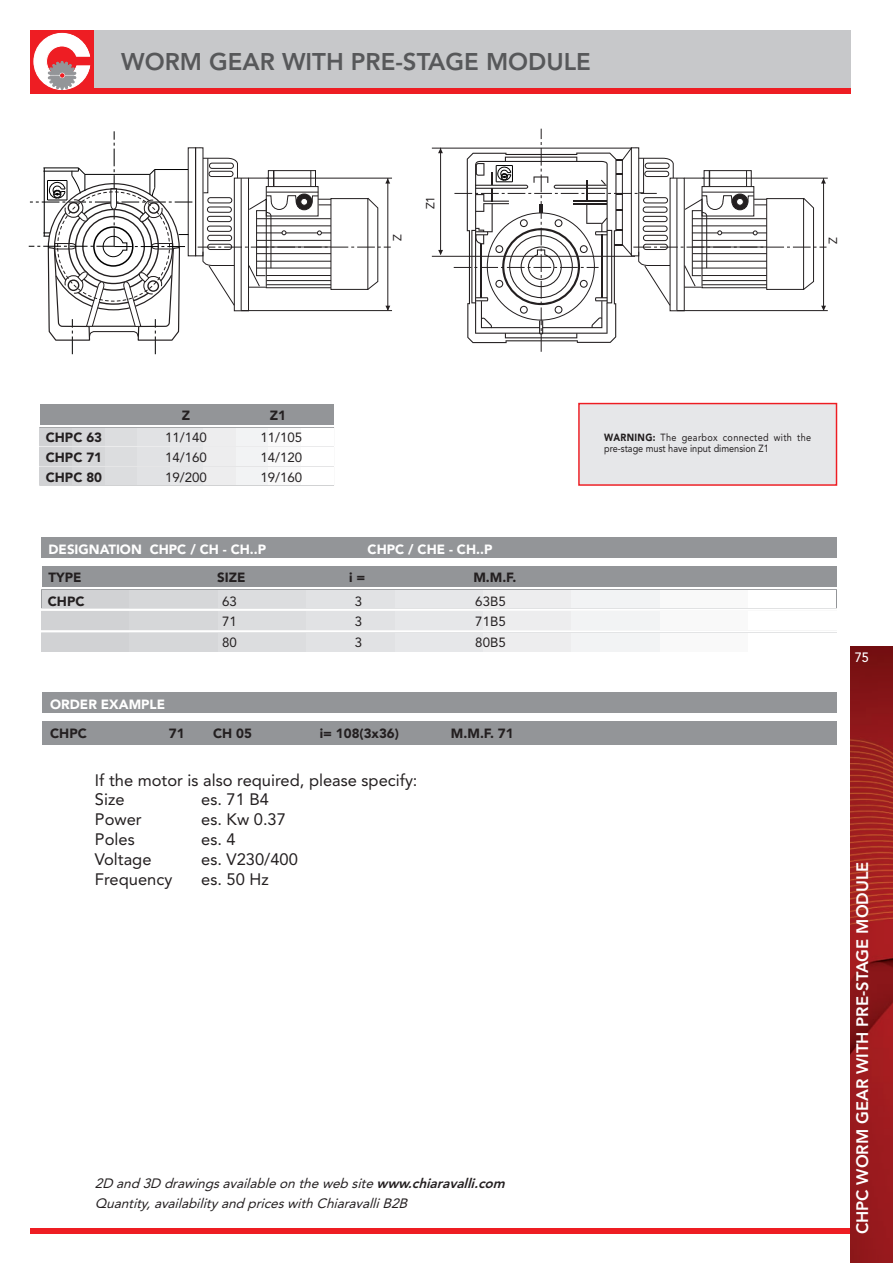
<style>
.page{position:relative;width:893px;height:1263px;background:#fff}
.page>*{position:absolute;margin:0;border:0;box-sizing:border-box;transform-origin:0 0}
.t1{font:800 24px "Avenir LT Std";color:#57585a}
.t2{font:16.5px "Avenir LT Std";color:#231f20}
.t3{font:800 16.5px "Avenir LT Std";color:#fff}
.t4{font:italic 13.5px "Avenir LT Std";color:#231f20}
.t5{font:500 13.5px "Avenir LT Std";color:#fff;scale:.95 1}
.t6{font:900 13.35px "Avenir LT Std";color:#231f20}
.t7{font:13.35px "Avenir LT Std";color:#231f20}
.t8{font:900 13.35px "Avenir LT Std";color:#fff}
.t9{font:11.85px "Avenir LT Std";color:#231f20}
.t10{font:10.35px/11.1px "Avenir LT Std";color:#231f20;scale:.88 1}
.s1{font-weight:800}
.s2{font-weight:900}
</style>
<div class="page">
<div style="left:30px;top:1228px;width:828px;height:5px;background:#ee1d23"></div>
<img style="left:850px;top:646px;width:43px;height:617px">
<div style="left:30px;top:30px;width:820px;height:63px;background:#c7c8ca"></div>
<div style="left:30px;top:30px;width:64px;height:63px;background:#ee1d23"></div>
<svg style="left:33px;top:33px;width:58px;height:57px"></svg>
<div style="left:93px;top:88px;width:757px;height:5px;background:#ee1d23"></div>
<div style="left:42px;top:692px;width:795px;height:21px;background:#939598"></div>
<div style="left:43px;top:721px;width:794px;height:23px;background:#939598"></div>
<div style="left:41px;top:611px;width:89px;height:19px;background:#d1d2d4"></div>
<div style="left:130px;top:611px;width:88px;height:19px;background:#d6d7d9"></div>
<div style="left:218px;top:611px;width:88px;height:19px;background:#dcdddf"></div>
<div style="left:306px;top:611px;width:89px;height:19px;background:#e1e2e4"></div>
<div style="left:395px;top:611px;width:88px;height:19px;background:#e6e7e9"></div>
<div style="left:483px;top:611px;width:89px;height:19px;background:#ededee"></div>
<div style="left:572px;top:611px;width:88px;height:19px;background:#f2f3f4"></div>
<div style="left:660px;top:611px;width:88px;height:19px;background:#f9f9f9"></div>
<div style="left:41px;top:633px;width:89px;height:18px;background:#d1d2d4"></div>
<div style="left:130px;top:633px;width:88px;height:18px;background:#d6d7d9"></div>
<div style="left:218px;top:633px;width:88px;height:18px;background:#dcdddf"></div>
<div style="left:306px;top:633px;width:89px;height:18px;background:#e1e2e4"></div>
<div style="left:395px;top:633px;width:88px;height:18px;background:#e6e7e9"></div>
<div style="left:483px;top:633px;width:89px;height:18px;background:#ededee"></div>
<div style="left:572px;top:633px;width:88px;height:18px;background:#f2f3f4"></div>
<div style="left:660px;top:633px;width:88px;height:18px;background:#f9f9f9"></div>
<div style="left:41px;top:589px;width:796px;height:19px;border:1px solid #939598"></div>
<div style="left:42px;top:590px;width:88px;height:17px;background:#d1d2d4"></div>
<div style="left:130px;top:590px;width:88px;height:17px;background:#d6d7d9"></div>
<div style="left:218px;top:590px;width:88px;height:17px;background:#dcdddf"></div>
<div style="left:306px;top:590px;width:89px;height:17px;background:#e1e2e4"></div>
<div style="left:395px;top:590px;width:88px;height:17px;background:#e6e7e9"></div>
<div style="left:483px;top:590px;width:89px;height:17px;background:#ededee"></div>
<div style="left:572px;top:590px;width:88px;height:17px;background:#f2f3f4"></div>
<div style="left:660px;top:590px;width:88px;height:17px;background:#f9f9f9"></div>
<div style="left:748px;top:590px;width:88px;height:17px;background:#fff"></div>
<div style="left:41px;top:537px;width:795px;height:21px;background:#939598"></div>
<div style="left:42px;top:566px;width:794px;height:21px;background:#939598"></div>
<div style="left:40px;top:404px;width:294px;height:21px;background:#939598"></div>
<div style="left:39px;top:427px;width:295px;height:19px;border:1px solid #939598"></div>
<div style="left:40px;top:428px;width:32px;height:17px;background:#d1d2d4"></div>
<div style="left:72px;top:428px;width:33px;height:17px;background:#d6d7d9"></div>
<div style="left:105px;top:428px;width:33px;height:17px;background:#dcdddf"></div>
<div style="left:138px;top:428px;width:32px;height:17px;background:#e1e2e4"></div>
<div style="left:170px;top:428px;width:33px;height:17px;background:#e6e7e9"></div>
<div style="left:203px;top:428px;width:33px;height:17px;background:#ededee"></div>
<div style="left:236px;top:428px;width:32px;height:17px;background:#f2f3f4"></div>
<div style="left:268px;top:428px;width:33px;height:17px;background:#f9f9f9"></div>
<div style="left:301px;top:428px;width:33px;height:17px;background:#fff"></div>
<div style="left:40px;top:467px;width:32px;height:18px;background:#d1d2d4"></div>
<div style="left:72px;top:467px;width:33px;height:18px;background:#d6d7d9"></div>
<div style="left:105px;top:467px;width:33px;height:18px;background:#dcdddf"></div>
<div style="left:138px;top:467px;width:32px;height:18px;background:#e1e2e4"></div>
<div style="left:170px;top:467px;width:33px;height:18px;background:#e6e7e9"></div>
<div style="left:203px;top:467px;width:33px;height:18px;background:#ededee"></div>
<div style="left:236px;top:467px;width:32px;height:18px;background:#f2f3f4"></div>
<div style="left:268px;top:467px;width:33px;height:18px;background:#f9f9f9"></div>
<div style="left:39px;top:447px;width:33px;height:18px;background:#d1d2d4"></div>
<div style="left:72px;top:447px;width:33px;height:18px;background:#d6d7d9"></div>
<div style="left:105px;top:447px;width:33px;height:18px;background:#dcdddf"></div>
<div style="left:138px;top:447px;width:32px;height:18px;background:#e1e2e4"></div>
<div style="left:170px;top:447px;width:33px;height:18px;background:#e6e7e9"></div>
<div style="left:203px;top:447px;width:33px;height:18px;background:#ededee"></div>
<div style="left:236px;top:447px;width:32px;height:18px;background:#f2f3f4"></div>
<div style="left:268px;top:447px;width:33px;height:18px;background:#f9f9f9"></div>
<hr style="left:702px;top:178px;width:126px;height:1px;background:#231f20">
<hr style="left:677px;top:310px;width:151px;height:1px;background:#231f20">
<hr style="left:440px;top:148px;width:1px;height:106px;background:#231f20">
<svg style="left:438px;top:149px;width:5px;height:4px"></svg>
<svg style="left:438px;top:250px;width:5px;height:5px"></svg>
<hr style="left:432px;top:148px;width:199px;height:1px;background:#231f20">
<hr style="left:432px;top:256px;width:203px;height:1px;background:#231f20">
<hr style="left:267px;top:178px;width:125px;height:1px;background:#231f20">
<hr style="left:241px;top:310px;width:151px;height:1px;background:#231f20">
<svg style="left:198px;top:157px;width:193px;height:155px"></svg>
<div style="left:188px;top:147px;width:8px;height:109px;border:1px solid #231f20"></div>
<svg style="left:29px;top:131px;width:163px;height:223px"></svg>
<svg style="left:454px;top:129px;width:372px;height:223px"></svg>
<div style="left:579px;top:404px;width:257px;height:81px;background:#e6e7e9"></div>
<div style="left:578px;top:403px;width:259px;height:83px;border:1px solid #ee1d23"></div>
<p class="t1" style="left:121px;top:47px;width:471px">WORM GEAR WITH PRE-STAGE MODULE</p>
<p class="t9" style="left:390px;top:241px;width:8px;rotate:-90deg">Z</p>
<p class="t9" style="left:423px;top:209px;width:15px;rotate:-90deg">Z1</p>
<p class="t9" style="left:826px;top:244px;width:8px;rotate:-90deg">Z</p>
<p class="t6" style="left:182px;top:407px;width:10px">Z</p>
<p class="t6" style="left:270px;top:407px;width:18px">Z1</p>
<p class="t6" style="left:46px;top:430px;width:58px">CHPC 63</p>
<p class="t7" style="left:165px;top:430px;width:43px">11/140</p>
<p class="t7" style="left:260px;top:430px;width:43px">11/105</p>
<p class="t6" style="left:46px;top:449px;width:58px">CHPC 71</p>
<p class="t7" style="left:165px;top:450px;width:43px">14/160</p>
<p class="t7" style="left:260px;top:450px;width:43px">14/120</p>
<p class="t6" style="left:46px;top:469px;width:58px">CHPC 80</p>
<p class="t7" style="left:165px;top:469px;width:43px">19/200</p>
<p class="t7" style="left:260px;top:469px;width:43px">19/160</p>
<p class="t8" style="left:49px;top:541px;width:219px">DESIGNATION CHPC / CH - CH..P</p>
<p class="t8" style="left:368px;top:541px;width:126px">CHPC / CHE - CH..P</p>
<p class="t6" style="left:49px;top:569px;width:34px">TYPE</p>
<p class="t6" style="left:217px;top:569px;width:30px">SIZE</p>
<p class="t6" style="left:349px;top:569px;width:18px">i =</p>
<p class="t6" style="left:473px;top:569px;width:45px">M.M.F.</p>
<p class="t6" style="left:48px;top:593px;width:38px">CHPC</p>
<p class="t7" style="left:222px;top:593px;width:16px">63</p>
<p class="t7" style="left:355px;top:593px;width:9px">3</p>
<p class="t7" style="left:475px;top:593px;width:32px">63B5</p>
<p class="t7" style="left:222px;top:614px;width:16px">71</p>
<p class="t7" style="left:355px;top:614px;width:9px">3</p>
<p class="t7" style="left:475px;top:614px;width:32px">71B5</p>
<p class="t7" style="left:222px;top:635px;width:16px">80</p>
<p class="t7" style="left:355px;top:635px;width:9px">3</p>
<p class="t7" style="left:475px;top:635px;width:32px">80B5</p>
<p class="t8" style="left:50px;top:696px;width:116px">ORDER EXAMPLE</p>
<p class="t6" style="left:50px;top:725px;width:38px">CHPC</p>
<p class="t6" style="left:169px;top:725px;width:17px">71</p>
<p class="t6" style="left:213px;top:725px;width:40px">CH 05</p>
<p class="t6" style="left:320px;top:725px;width:81px">i= 108(3x36)</p>
<p class="t6" style="left:451px;top:725px;width:64px">M.M.F. 71</p>
<p class="t2" style="left:95px;top:770px;width:324px">If the motor is also required, please specify:</p>
<p class="t2" style="left:95px;top:790px;width:31px">Size</p>
<p class="t2" style="left:201px;top:790px;width:69px">es. 71 B4</p>
<p class="t2" style="left:95px;top:810px;width:48px">Power</p>
<p class="t2" style="left:201px;top:810px;width:86px">es. Kw 0.37</p>
<p class="t2" style="left:95px;top:830px;width:41px">Poles</p>
<p class="t2" style="left:201px;top:830px;width:36px">es. 4</p>
<p class="t2" style="left:95px;top:849px;width:58px">Voltage</p>
<p class="t2" style="left:201px;top:849px;width:98px">es. V230/400</p>
<p class="t2" style="left:95px;top:869px;width:79px">Frequency</p>
<p class="t2" style="left:201px;top:869px;width:69px">es. 50 Hz</p>
<p class="t4" style="left:95px;top:1175px;width:415px">2D and 3D drawingsavailableontheweb site<span class="s1">www.chiaravalli.com</span></p>
<p class="t4" style="left:95px;top:1195px;width:318px">Quantity,availabilityand priceswithChiaravalliB2B</p>
<p class="t10" style="left:604px;top:432px;width:237px"><span class="s2">WARNING:</span> The gearbox connected with the pre-stage must have input dimension Z1</p>
<p class="t5" style="left:855px;top:650px;width:17px">75</p>
<p class="t3" style="left:853px;top:1234px;width:374px;rotate:-90deg">CHPC WORM GEAR WITH PRE-STAGE MODULE</p>
</div>
